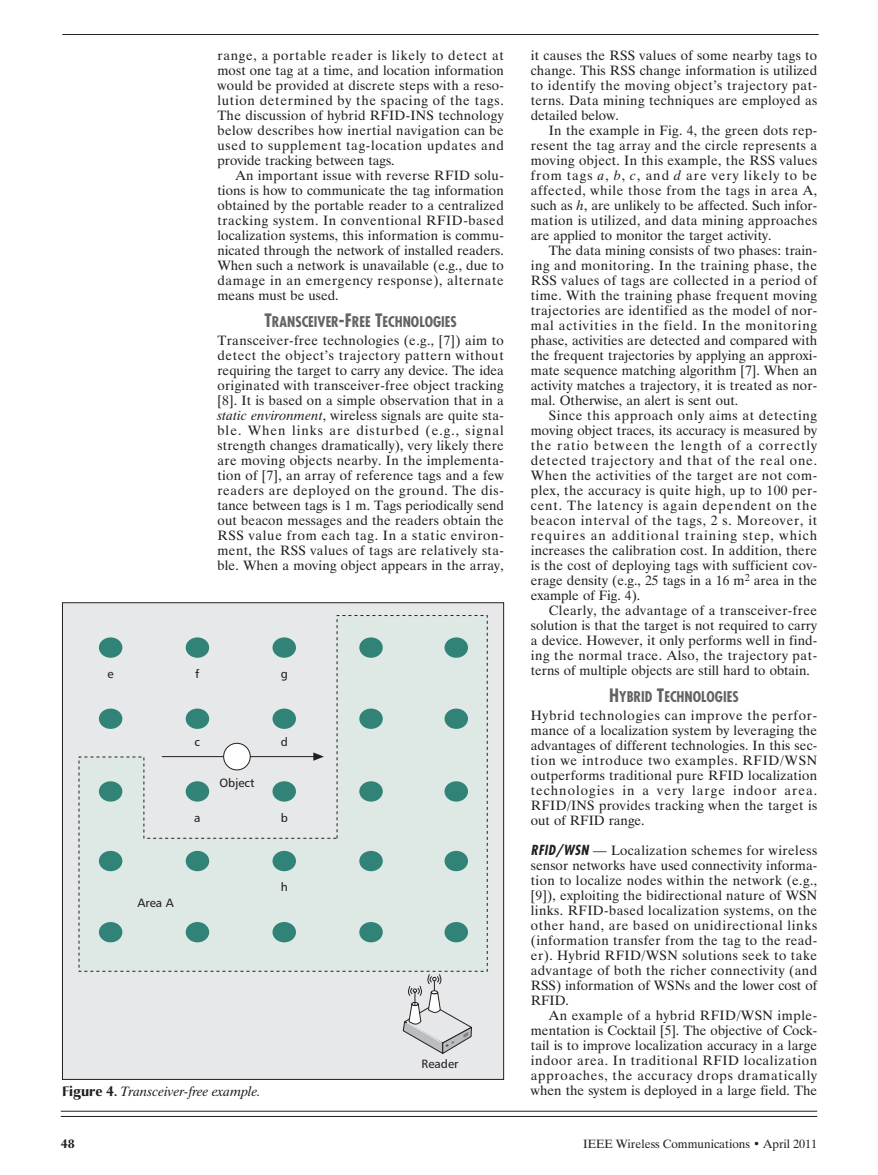
<style>
.page{position:relative;width:878px;height:1175px;background:#fff}
.page>*{position:absolute;margin:0;border:0;box-sizing:border-box;transform-origin:0 0}
.t1{font:700 condensed 14.4px "Futura";color:#636366}
.t2{font:13.5px/15px "Dutch 801 BT";letter-spacing:.005em;color:#231f20;text-align:justify}
.t3{font:italic 13.5px "Dutch 801 BT";color:#231f20}
.t4{font:12px "Dutch 801 BT";color:#231f20}
.t5{font:12px "Humanist 777 BT Roman B";color:#231f20}
.t6{font:700 12px "Christiana";color:#231f20}
.s1{font-size:18px}
.s2{font-style:italic}
.s3{font-family:"Christiana";font-weight:700;font-style:normal}
.s4{font-family:"Futura";font-weight:700;font-style:italic;font-stretch:condensed}
</style>
<div class="page">
<div style="left:62px;top:602px;width:441px;height:477px;background:#e7e8e9"></div>
<hr style="left:61px;top:1110px;width:756px;height:1px;background:#231f20">
<hr style="left:61px;top:1116px;width:756px;height:1px;background:#231f20">
<hr style="left:62px;top:34px;width:756px;height:1px;background:#231f20">
<svg style="left:78px;top:615px;width:410px;height:357px"></svg>
<hr style="left:162px;top:756px;width:156px;height:1px;background:#231f20">
<svg style="left:313px;top:752px;width:11px;height:8px"></svg>
<div style="left:99px;top:637px;width:23px;height:20px;background:#308376;border-radius:50%"></div>
<div style="left:186px;top:637px;width:23px;height:20px;background:#308376;border-radius:50%"></div>
<div style="left:272px;top:637px;width:24px;height:20px;background:#308376;border-radius:50%"></div>
<div style="left:359px;top:637px;width:24px;height:20px;background:#308376;border-radius:50%"></div>
<div style="left:444px;top:637px;width:24px;height:20px;background:#308376;border-radius:50%"></div>
<div style="left:99px;top:708px;width:23px;height:21px;background:#308376;border-radius:50%"></div>
<div style="left:186px;top:708px;width:23px;height:21px;background:#308376;border-radius:50%"></div>
<div style="left:272px;top:708px;width:24px;height:21px;background:#308376;border-radius:50%"></div>
<div style="left:359px;top:708px;width:24px;height:21px;background:#308376;border-radius:50%"></div>
<div style="left:444px;top:708px;width:24px;height:21px;background:#308376;border-radius:50%"></div>
<div style="left:99px;top:781px;width:23px;height:20px;background:#308376;border-radius:50%"></div>
<div style="left:186px;top:781px;width:23px;height:20px;background:#308376;border-radius:50%"></div>
<div style="left:272px;top:781px;width:24px;height:20px;background:#308376;border-radius:50%"></div>
<div style="left:359px;top:781px;width:24px;height:20px;background:#308376;border-radius:50%"></div>
<div style="left:444px;top:781px;width:24px;height:20px;background:#308376;border-radius:50%"></div>
<div style="left:99px;top:851px;width:23px;height:20px;background:#308376;border-radius:50%"></div>
<div style="left:186px;top:851px;width:23px;height:20px;background:#308376;border-radius:50%"></div>
<div style="left:272px;top:851px;width:24px;height:20px;background:#308376;border-radius:50%"></div>
<div style="left:359px;top:851px;width:24px;height:20px;background:#308376;border-radius:50%"></div>
<div style="left:444px;top:851px;width:24px;height:20px;background:#308376;border-radius:50%"></div>
<div style="left:99px;top:922px;width:23px;height:20px;background:#308376;border-radius:50%"></div>
<div style="left:186px;top:922px;width:23px;height:20px;background:#308376;border-radius:50%"></div>
<div style="left:272px;top:922px;width:24px;height:20px;background:#308376;border-radius:50%"></div>
<div style="left:359px;top:922px;width:24px;height:20px;background:#308376;border-radius:50%"></div>
<div style="left:444px;top:922px;width:24px;height:20px;background:#308376;border-radius:50%"></div>
<div style="left:224px;top:743px;width:26px;height:27px;background:#fff;border-radius:50%"></div>
<div style="left:223px;top:743px;width:27px;height:27px;border:1px solid #231f20;border-radius:50%"></div>
<svg style="left:402px;top:974px;width:70px;height:80px"></svg>
<p class="t2" style="left:217px;top:49px;width:288px">range, a portable reader is likely to detect at most one tag at a time, and location information would be provided at discrete steps with a reso&shy;lution determined by the spacing of the tags.<br>The discussion of hybrid RFID-INS technology below describes how inertial navigation can be used to supplement tag-location updates and provide tracking between tags.</p>
<p class="t2" style="left:217px;top:169px;width:288px;text-indent:18px">An important issue with reverse RFID solu&shy;tions is how to communicate the tag information obtained by the portable reader to a centralized tracking system. In conventional RFID-based localization systems, this information is commu&shy;nicated through the network of installed readers.<br>When such a network is unavailable (e.g., due to damage in an emergency response), alternate means must be used.</p>
<h5 class="t1" style="left:264px;top:315px;width:194px"><span class="s1">T</span>RANSCEIVER<span class="s1">-F</span>REE <span class="s1">T</span>ECHNOLOGIES</h5>
<p class="t2" style="left:217px;top:334px;width:288px">Transceiver-free technologies (e.g., [7]) aim to detect the object’s trajectory pattern without requiring the target to carry any device. The idea originated with transceiver-free object tracking [8]. It is based on a simple observation that in a <span class="s2">static environment</span>, wireless signals are quite sta&shy;ble. When links are disturbed (e.g., signal strength changes dramatically), very likely there are moving objects nearby. In the implementa&shy;tion of [7], an array of reference tags and a few readers are deployed on the ground. The dis&shy;tance between tags is 1 m. Tags periodically send out beacon messages and the readers obtain the RSS value from each tag. In a static environ&shy;ment, the RSS values of tags are relatively sta&shy;ble. When a moving object appears in the array,</p>
<p class="t5" style="left:108px;top:669px;width:8px">e</p>
<p class="t5" style="left:195px;top:669px;width:6px">f</p>
<p class="t5" style="left:281px;top:669px;width:9px">g</p>
<p class="t5" style="left:195px;top:737px;width:7px">c</p>
<p class="t5" style="left:281px;top:737px;width:9px">d</p>
<p class="t5" style="left:219px;top:777px;width:37px">Object</p>
<p class="t5" style="left:194px;top:812px;width:8px">a</p>
<p class="t5" style="left:281px;top:812px;width:9px">b</p>
<p class="t5" style="left:137px;top:898px;width:38px">Area A</p>
<p class="t5" style="left:281px;top:882px;width:9px">h</p>
<p class="t3" style="left:62px;top:1086px;width:200px"><span class="s3">Figure 4.</span> Transceiver-free example.</p>
<p class="t5" style="left:421px;top:1059px;width:39px">Reader</p>
<p class="t2" style="left:531px;top:49px;width:288px">it causes the RSS values of some nearby tags to change. This RSS change information is utilized to identify the moving object’s trajectory pat&shy;terns. Data mining techniques are employed as detailed below.</p>
<p class="t2" style="left:531px;top:124px;width:288px;text-indent:18px">In the example in Fig. 4, the green dots rep&shy;resent the tag array and the circle represents a moving object. In this example, the RSS values from tags <span class="s2">a</span>, <span class="s2">b</span>, <span class="s2">c</span>, and <span class="s2">d</span> are very likely to be affected, while those from the tags in area A, such as <span class="s2">h</span>, are unlikely to be affected. Such infor&shy;mation is utilized, and data mining approaches are applied to monitor the target activity.</p>
<p class="t2" style="left:531px;top:244px;width:288px;text-indent:18px">The data mining consists of two phases: train&shy;ing and monitoring. In the training phase, the RSS values of tags are collected in a period of time. With the training phase frequent moving trajectories are identified as the model of nor&shy;mal activities in the field. In the monitoring phase, activities are detected and compared with the frequent trajectories by applying an approxi&shy;mate sequence matching algorithm [7]. When an activity matches a trajectory, it is treated as nor&shy;mal. Otherwise, an alert is sent out.</p>
<p class="t2" style="left:531px;top:409px;width:288px;text-indent:18px">Since this approach only aims at detecting moving object traces, its accuracy is measured by the ratio between the length of a correctly detected trajectory and that of the real one.<br>When the activities of the target are not com&shy;plex, the accuracy is quite high, up to 100 per&shy;cent. The latency is again dependent on the beacon interval of the tags, 2 s. Moreover, it requires an additional training step, which increases the calibration cost. In addition, there is the cost of deploying tags with sufficient cov&shy;erage density (e.g., 25 tags in a 16 m<sup>2</sup> area in the example of Fig. 4).</p>
<p class="t2" style="left:531px;top:604px;width:288px;text-indent:18px">Clearly, the advantage of a transceiver-free solution is that the target is not required to carry a device. However, it only performs well in find&shy;ing the normal trace. Also, the trajectory pat&shy;terns of multiple objects are still hard to obtain.</p>
<h5 class="t1" style="left:609px;top:690px;width:131px"><span class="s1">H</span>YBRID <span class="s1">T</span>ECHNOLOGIES</h5>
<p class="t2" style="left:531px;top:709px;width:288px">Hybrid technologies can improve the perfor&shy;mance of a localization system by leveraging the advantages of different technologies. In this sec&shy;tion we introduce two examples. RFID/WSN outperforms traditional pure RFID localization technologies in a very large indoor area.<br>RFID/INS provides tracking when the target is out of RFID range.</p>
<p class="t2" style="left:531px;top:844px;width:288px"><span class="s4">RFID/WSN</span> — Localization schemes for wireless sensor networks have used connectivity informa&shy;tion to localize nodes within the network (e.g., [9]), exploiting the bidirectional nature of WSN links. RFID-based localization systems, on the other hand, are based on unidirectional links (information transfer from the tag to the read&shy;er). Hybrid RFID/WSN solutions seek to take advantage of both the richer connectivity (and RSS) information of WSNs and the lower cost of RFID.</p>
<p class="t2" style="left:531px;top:1009px;width:288px;text-indent:18px">An example of a hybrid RFID/WSN imple&shy;mentation is Cocktail [5]. The objective of Cock&shy;tail is to improve localization accuracy in a large indoor area. In traditional RFID localization approaches, the accuracy drops dramatically when the system is deployed in a large field. The</p>
<p class="t6" style="left:61px;top:1138px;width:15px">48</p>
<p class="t4" style="left:583px;top:1139px;width:235px">IEEE Wireless Communications • April 2011</p>
</div>
